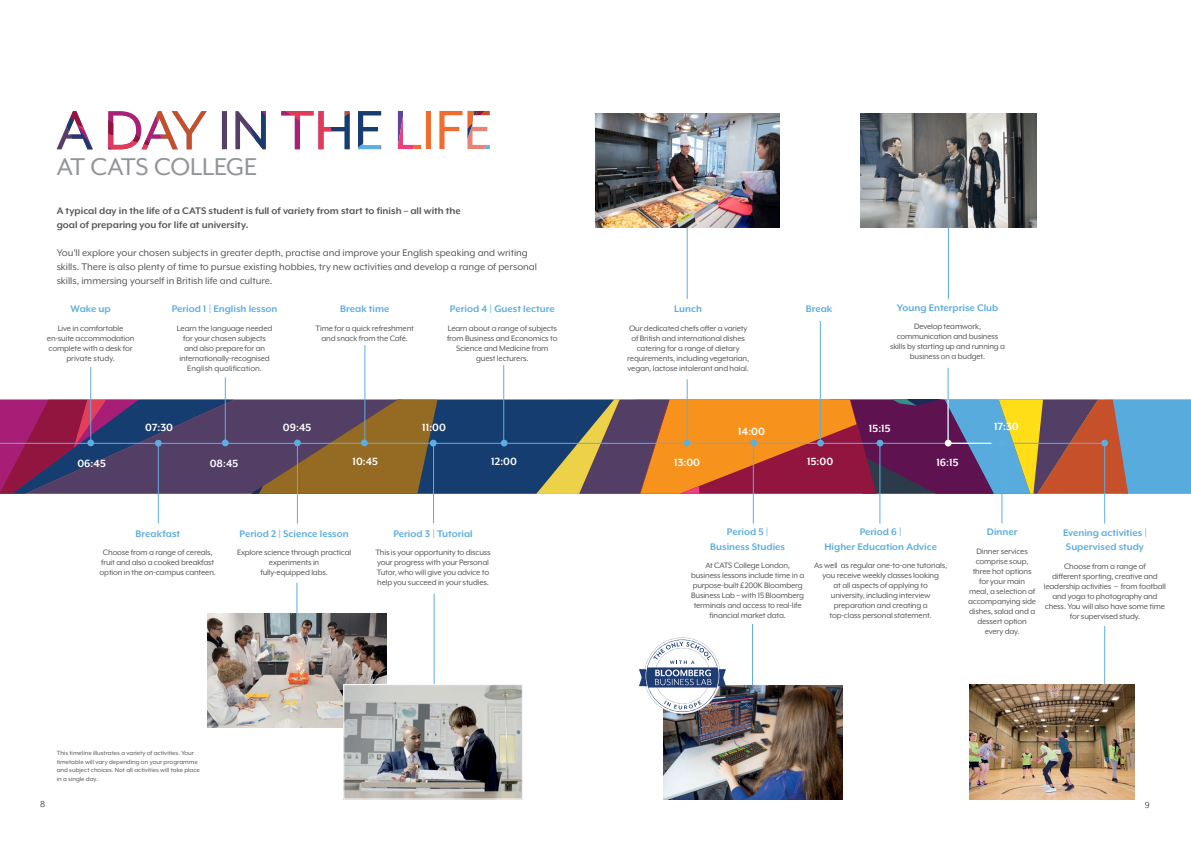
<style>
.page{position:relative;width:1191px;height:842px;background:#fff}
.page>*{position:absolute;margin:0;border:0;box-sizing:border-box;transform-origin:0 0}
._06a_Title_Sub_head{font:28px "Mr Eaves XL Mod OT";letter-spacing:.06em;color:#939598}
.t1{font:700 12px "Mr Eaves XL Mod OT";color:#fff}
._02a_Lead_Para{font:11px/14px "Mr Eaves XL Mod OT";letter-spacing:-.005em;color:#57585a}
.t2{font:700 11px/14.4px "Mr Eaves XL Mod OT";color:#5daee0;text-align:center}
._02a_Lead_Para-2{font:700 11px/14px "Mr Eaves XL Mod OT";color:#57585a}
.t3{font:10px "Mr Eaves XL Mod OT";color:#231f20}
._01b_Icon_Body{font:9px/10px "Mr Eaves XL Mod OT";letter-spacing:-.02em;color:#57585a;text-align:center}
._01b_Icon_Body-2{font:9px "Mr Eaves XL Mod OT";color:#57585a}
.t4{font:7px/8.4px "Mr Eaves XL Mod OT";color:#57585a}
</style>
<div class="page">
<hr style="left:820px;top:321px;width:1px;height:120px;background:#5daee0">
<hr style="left:753px;top:443px;width:1px;height:80px;background:#5daee0">
<hr style="left:687px;top:379px;width:1px;height:62px;background:#5daee0">
<hr style="left:687px;top:219px;width:1px;height:80px;background:#5daee0">
<hr style="left:948px;top:219px;width:1px;height:80px;background:#5daee0">
<hr style="left:752px;top:624px;width:1px;height:79px;background:#5daee0">
<hr style="left:1104px;top:626px;width:1px;height:74px;background:#5daee0">
<hr style="left:1104px;top:446px;width:1px;height:77px;background:#5daee0">
<hr style="left:947px;top:368px;width:1px;height:73px;background:#5daee0">
<hr style="left:879px;top:443px;width:1px;height:80px;background:#5daee0">
<hr style="left:1001px;top:443px;width:1px;height:80px;background:#5daee0">
<img style="left:860px;top:114px;width:176px;height:114px">
<img style="left:663px;top:685px;width:179px;height:115px">
<img style="left:969px;top:685px;width:165px;height:114px">
<img style="left:595px;top:114px;width:185px;height:114px">
<svg style="left:639px;top:637px;width:87px;height:77px"></svg>
<svg style="left:0;top:400px;width:1191px;height:94px;background:#77565b"></svg>
<hr style="left:297px;top:443px;width:1px;height:80px;background:#5daee0">
<hr style="left:225px;top:377px;width:1px;height:64px;background:#5daee0">
<hr style="left:158px;top:444px;width:1px;height:79px;background:#5daee0">
<hr style="left:90px;top:367px;width:1px;height:74px;background:#5daee0">
<hr style="left:297px;top:583px;width:1px;height:34px;background:#5daee0">
<hr style="left:434px;top:594px;width:1px;height:106px;background:#5daee0">
<hr style="left:364px;top:345px;width:1px;height:96px;background:#5daee0">
<hr style="left:433px;top:442px;width:1px;height:81px;background:#5daee0">
<hr style="left:503px;top:365px;width:1px;height:76px;background:#5daee0">
<img style="left:208px;top:613px;width:178px;height:115px">
<img style="left:345px;top:686px;width:175px;height:111px">
<div style="left:343px;top:684px;width:179px;height:115px;border:1px solid #fff"></div>
<svg style="left:57px;top:111px;width:150px;height:38px"></svg>
<svg style="left:222px;top:111px;width:159px;height:38px"></svg>
<svg style="left:398px;top:111px;width:92px;height:38px"></svg>
<div style="left:944px;top:440px;width:7px;height:6px;background:#fff;border-radius:50%"></div>
<hr style="left:950px;top:443px;width:41px;height:1px;background:#fff">
<p class="_06a_Title_Sub_head" style="left:57px;top:152px;width:202px">AT CATS COLLEGE</p>
<p class="_02a_Lead_Para-2" style="left:57px;top:204px;width:405px">A typical day in the life of a CATS student is full of variety from start to finish – all with the goal of preparing you for life at university.</p>
<p class="_02a_Lead_Para" style="left:57px;top:246px;width:482px">You’ll explore your chosen subjects in greater depth, practise and improve your English speaking and writing skills. There is also plenty of time to pursue existing hobbies, try new activities and develop a range of personal skills, immersing yourself in British life and culture.</p>
<p class="t2" style="left:71px;top:301px;width:42px">Wake up</p>
<p class="_01b_Icon_Body" style="left:47px;top:323px;width:89px">Live in comfortable en-suite accommodation complete with a desk for</p>
<p class="_01b_Icon_Body-2" style="left:66px;top:353px;width:50px">private study.</p>
<p class="t2" style="left:172px;top:301px;width:107px">Period 1 | English lesson</p>
<p class="_01b_Icon_Body" style="left:177px;top:323px;width:97px">Learn the language needed for your chosen subjects and also prepare for an internationally-recognised</p>
<p class="_01b_Icon_Body-2" style="left:187px;top:363px;width:76px">English qualification.</p>
<p class="t2" style="left:340px;top:301px;width:51px">Break time</p>
<p class="_01b_Icon_Body" style="left:316px;top:323px;width:100px">Time for a quick refreshment and snack from the Café.</p>
<p class="t2" style="left:450px;top:301px;width:106px">Period 4 | Guest lecture</p>
<p class="_01b_Icon_Body" style="left:447px;top:323px;width:112px">Learn about a range of subjects from Business and Economics to<br>Science and Medicine from guest lecturers.</p>
<p class="t2" style="left:674px;top:301px;width:29px">Lunch</p>
<p class="_01b_Icon_Body" style="left:627px;top:323px;width:123px">Our dedicated chefs offer a variety of British and international dishes catering for a range of dietary requirements, including vegetarian, vegan, lactose intolerant and halal.</p>
<p class="t2" style="left:805px;top:301px;width:28px">Break</p>
<p class="t2" style="left:896px;top:300px;width:103px">Young Enterprise Club</p>
<p class="_01b_Icon_Body" style="left:890px;top:321px;width:117px">Develop teamwork, communication and business skills by starting up and running a business on a budget.</p>
<p class="t1" style="left:145px;top:421px;width:29px">07:30</p>
<p class="t1" style="left:283px;top:421px;width:30px">09:45</p>
<p class="t1" style="left:422px;top:421px;width:25px">11:00</p>
<p class="t1" style="left:738px;top:425px;width:28px">14:00</p>
<p class="t1" style="left:869px;top:422px;width:23px">15:15</p>
<p class="t1" style="left:994px;top:419px;width:26px">17:30</p>
<p class="t1" style="left:77px;top:456px;width:30px">06:45</p>
<p class="t1" style="left:210px;top:456px;width:30px">08:45</p>
<p class="t1" style="left:352px;top:455px;width:27px">10:45</p>
<p class="t1" style="left:491px;top:455px;width:27px">12:00</p>
<p class="t1" style="left:674px;top:456px;width:28px">13:00</p>
<p class="t1" style="left:807px;top:455px;width:27px">15:00</p>
<p class="t1" style="left:936px;top:456px;width:24px">16:15</p>
<p class="t2" style="left:135px;top:526px;width:46px">Breakfast</p>
<p class="_01b_Icon_Body" style="left:100px;top:547px;width:118px">Choose from a range of cereals, fruit and also a cooked breakfast option in the on-campus canteen.</p>
<p class="t2" style="left:240px;top:526px;width:111px">Period 2 | Science lesson</p>
<p class="_01b_Icon_Body" style="left:237px;top:547px;width:116px">Explore science through practical experiments in<br>fully-equipped labs.</p>
<p class="t2" style="left:393px;top:526px;width:81px">Period 3 | Tutorial</p>
<p class="_01b_Icon_Body" style="left:375px;top:547px;width:117px;text-align:left">This is your opportunity to discuss your progress with your Personal Tutor, who will give you advice to help you succeed in your studies.</p>
<p class="t2" style="left:710px;top:525px;width:76px">Period 5 |<br>Business Studies</p>
<p class="_01b_Icon_Body" style="left:691px;top:561px;width:115px">At CATS College London, business lessons include time in a purpose-built £200K Bloomberg<br>Business Lab – with 15 Bloomberg terminals and access to real-life financial market data.</p>
<p class="t2" style="left:824px;top:525px;width:114px">Period 6 |<br>Higher Education Advice</p>
<p class="_01b_Icon_Body" style="left:814px;top:561px;width:134px">As well as regular one-to-one tutorials, you receive weekly classes looking<br>at all aspects of applying to<br>university, including interview preparation and creating a<br>top-class personal statement.</p>
<p class="t2" style="left:986px;top:525px;width:32px">Dinner</p>
<p class="_01b_Icon_Body" style="left:968px;top:546px;width:69px">Dinner services comprise soup, three hot options for your main<br>meal, a selection of accompanying side dishes, salad and a dessert option every day.</p>
<p class="t2" style="left:1063px;top:525px;width:85px;text-align:left">Evening activities |<br>Supervised study</p>
<p class="_01b_Icon_Body" style="left:1043px;top:561px;width:124px">Choose from a range of<br>different sporting, creative and leadership activities – from football and yoga to photography and chess. You will also have some time for supervised study.</p>
<p class="t4" style="left:57px;top:749px;width:145px">This timeline illustrates a variety of activities. Your timetable will vary depending on your programme and subject choices. Not all activities will take place in a single day.</p>
<p class="t3" style="left:40px;top:799px;width:7px">8</p>
<p class="t3" style="left:1144px;top:799px;width:6px">9</p>
</div>
